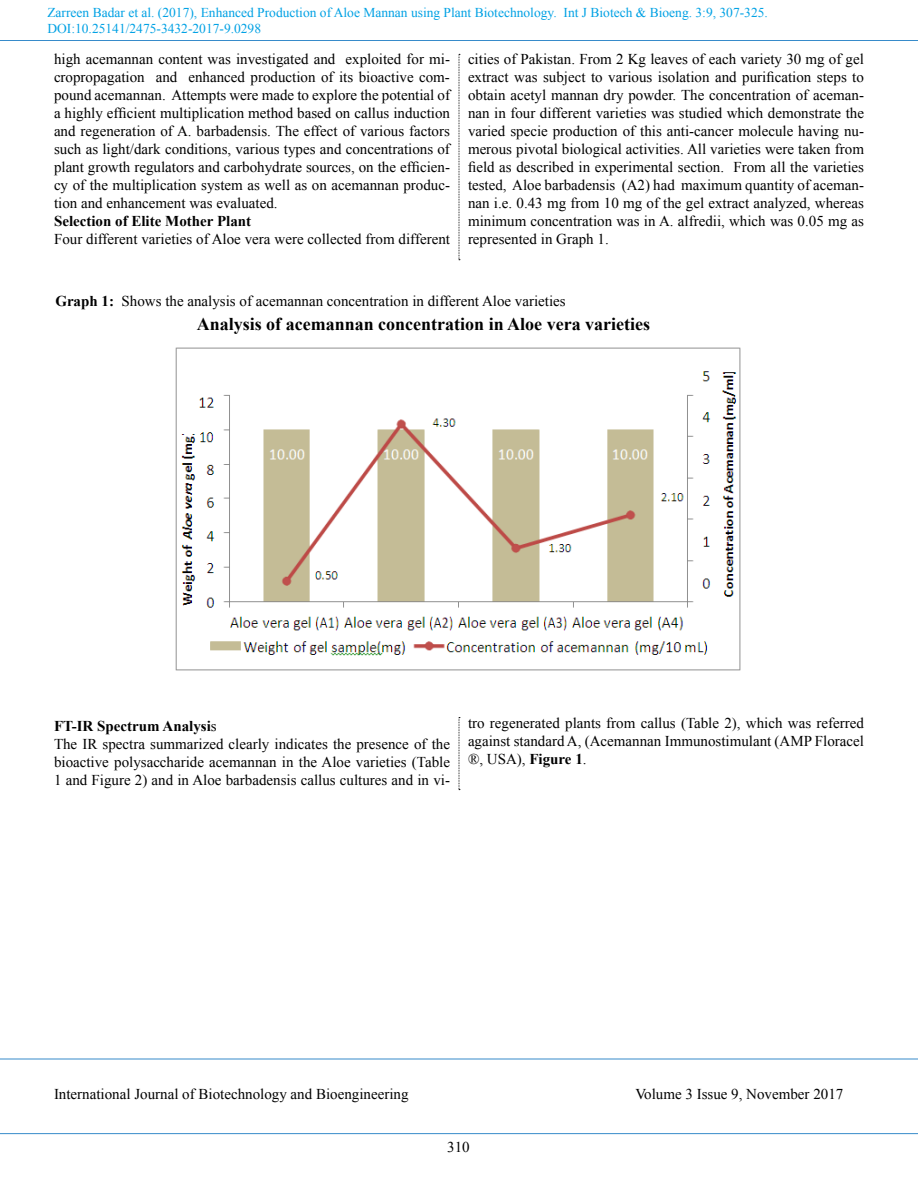
<style>
.page{position:relative;width:918px;height:1188px;background:#fff}
.page>*{position:absolute;margin:0;border:0;box-sizing:border-box;transform-origin:0 0}
.t1{font:700 18px "Times New Roman";color:#000}
.t2{font:15px/18px "Times New Roman";color:#000;text-align:justify}
.t3{font:700 15px "Times New Roman";color:#000}
.t4{font:13.5px/16.2px "Times New Roman";color:#00a1e4}
.s1{font-weight:700}
</style>
<div class="page">
<hr style="left:0;top:40px;width:918px;height:1px;background:#378bca">
<hr style="left:0;top:1059px;width:918px;height:1px;background:#378bca">
<hr style="left:0;top:1133px;width:918px;height:1px;background:#378bca">
<img style="left:175px;top:347px;width:566px;height:324px">
<svg style="left:459px;top:717px;width:1px;height:73px"></svg>
<svg style="left:459px;top:54px;width:1px;height:206px"></svg>
<p class="t4" style="left:47px;top:4px;width:722px">Zarreen Badar et al. (2017), Enhanced Production of Aloe Mannan using Plant Biotechnology. Int J Biotech &amp; Bioeng. 3:9, 307-325.<br>DOI:10.25141/2475-3432-2017-9.0298</p>
<p class="t2" style="left:54px;top:50px;width:398px">high acemannan content was investigated and exploited for mi&shy;cropropagation and enhanced production of its bioactive com&shy;pound acemannan. Attempts were made to explore the potential of a highly efficient multiplication method based on callus induction and regeneration of A. barbadensis. The effect of various factors such as light/dark conditions, various types and concentrations of plant growth regulators and carbohydrate sources, on the efficien&shy;cy of the multiplication system as well as on acemannan produc&shy;tion and enhancement was evaluated.</p>
<p class="t3" style="left:54px;top:211px;width:199px">Selection of Elite Mother Plant</p>
<p class="t2" style="left:54px;top:230px;width:398px">Four different varieties of Aloe vera were collected from different</p>
<p class="t2" style="left:468px;top:50px;width:398px">cities of Pakistan. From 2 Kg leaves of each variety 30 mg of gel extract was subject to various isolation and purification steps to obtain acetyl mannan dry powder. The concentration of aceman&shy;nan in four different varieties was studied which demonstrate the varied specie production of this anti-cancer molecule having nu&shy;merous pivotal biological activities. All varieties were taken from field as described in experimental section. From all the varieties tested, Aloe barbadensis (A2) had maximum quantity of aceman&shy;nan i.e. 0.43 mg from 10 mg of the gel extract analyzed, whereas minimum concentration was in A. alfredii, which was 0.05 mg as represented in Graph 1.</p>
<p class="t2" style="left:55px;top:291px;width:512px"><span class="s1">Graph 1:</span> Shows the analysis of acemannan concentration in different Aloe varieties</p>
<p class="t1" style="left:197px;top:311px;width:455px">Analysis of acemannan concentration in Aloe vera varieties</p>
<p class="t2" style="left:54px;top:717px;width:398px;text-align:left"><span class="s1">FT-IR Spectrum Analysi</span>s<br>The IR spectra summarized clearly indicates the presence of the bioactive polysaccharide acemannan in the Aloe varieties (Table 1 and Figure 2) and in Aloe barbadensis callus cultures and in vi-</p>
<p class="t2" style="left:468px;top:714px;width:398px">tro regenerated plants from callus (Table 2), which was referred against standard A, (Acemannan Immunostimulant (AMP Floracel ®, USA), <span class="s1">Figure 1</span>.</p>
<p class="t2" style="left:54px;top:1085px;width:356px">International Journal of Biotechnology and Bioengineering</p>
<p class="t2" style="left:635px;top:1085px;width:210px">Volume 3 Issue 9, November 2017</p>
<p class="t2" style="left:447px;top:1137px;width:24px">310</p>
</div>
